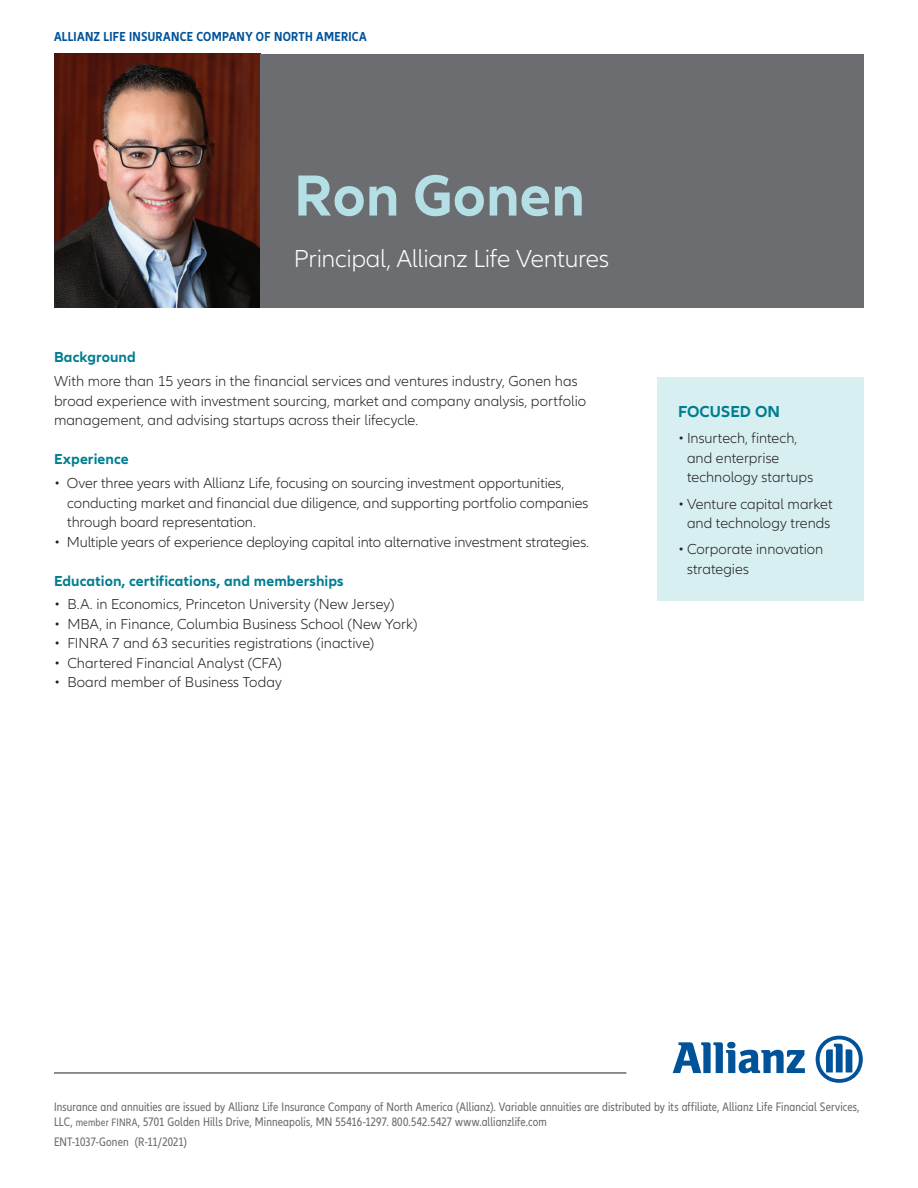
<style>
.page{position:relative;width:918px;height:1188px;background:#fff}
.page>*{position:absolute;margin:0;border:0;box-sizing:border-box;transform-origin:0 0}
.t1{font:700 60px "Allianz Neo";color:#b4e0e5}
.t2{font:300 25.5px "Allianz Neo";letter-spacing:-.015em;color:#fff}
.t3{font:700 16.5px "Allianz Neo";color:#007e90}
.t4{font:300 15px/19.5px "Allianz Neo";letter-spacing:-.005em;color:#231f20}
.t5{font:700 15px "Allianz Neo";letter-spacing:.005em;color:#007e90}
.t6{font:700 condensed 13.5px "Allianz Neo";letter-spacing:.02em;color:#015399}
.t7{font:condensed 12.75px/15px "Allianz Neo";letter-spacing:.01em;color:#6c6d70}
.s1{font-size:11.25px}
</style>
<div class="page">
<img style="left:54px;top:54px;width:206px;height:254px">
<div style="left:260px;top:54px;width:604px;height:254px;background:#6c6d70"></div>
<hr style="left:54px;top:1073px;width:572px;height:1px;background:#231f20">
<svg style="left:673px;top:1042px;width:132px;height:31px"></svg>
<svg style="left:816px;top:1036px;width:47px;height:47px"></svg>
<div style="left:658px;top:377px;width:206px;height:224px;background:#d7eff1"></div>
<p class="t6" style="left:54px;top:28px;width:314px">ALLIANZ LIFE INSURANCE COMPANY OF NORTH AMERICA</p>
<h1 class="t1" style="left:294px;top:161px;width:292px">Ron Gonen</h1>
<h2 class="t2" style="left:294px;top:244px;width:317px">Principal, Allianz Life Ventures</h2>
<p class="t5" style="left:54px;top:349px;width:83px">Background</p>
<p class="t4" style="left:54px;top:372px;width:534px">With more than 15 years in the financial services and ventures industry, Gonen has broad experience with investment sourcing, market and company analysis, portfolio management, and advising startups across their lifecycle.</p>
<p class="t5" style="left:54px;top:451px;width:76px">Experience</p>
<p class="t4" style="left:67px;top:474px;width:523px;text-indent:-13px">• Over three years with Allianz Life, focusing on sourcing investment opportunities, conducting market and financial due diligence, and supporting portfolio companies through board representation.</p>
<p class="t4" style="left:54px;top:532px;width:537px">• Multiple years of experience deploying capital into alternative investment strategies.</p>
<p class="t5" style="left:54px;top:572px;width:291px">Education, certifications, and memberships</p>
<p class="t4" style="left:54px;top:595px;width:342px">• B.A. in Economics, Princeton University (New Jersey)</p>
<p class="t4" style="left:54px;top:615px;width:365px">• MBA, in Finance, Columbia Business School (New York)</p>
<p class="t4" style="left:54px;top:634px;width:322px">• FINRA 7 and 63 securities registrations (inactive)</p>
<p class="t4" style="left:54px;top:654px;width:229px">• Chartered Financial Analyst (CFA)</p>
<p class="t4" style="left:54px;top:673px;width:229px">• Board member of Business Today</p>
<p class="t3" style="left:678px;top:402px;width:104px">FOCUSED ON</p>
<p class="t4" style="left:687px;top:429px;width:128px;text-indent:-9px">• Insurtech, fintech, and enterprise technology startups</p>
<p class="t4" style="left:678px;top:494px;width:156px;text-align:center">• Venture capital market and technology trends</p>
<p class="t4" style="left:687px;top:540px;width:138px;text-indent:-9px">• Corporate innovation strategies</p>
<p class="t7" style="left:54px;top:1099px;width:807px">Insurance and annuities are issued by Allianz Life Insurance Company of North America (Allianz). Variable annuities are distributed by its affiliate, Allianz Life Financial Services,<br>LLC, <span class="s1">member FINRA</span>, 5701 Golden Hills Drive, Minneapolis, MN 55416-1297. 800.542.5427 www.allianzlife.com</p>
<p class="t7" style="left:54px;top:1134px;width:134px">ENT-1037-Gonen (R-11/2021)</p>
</div>
